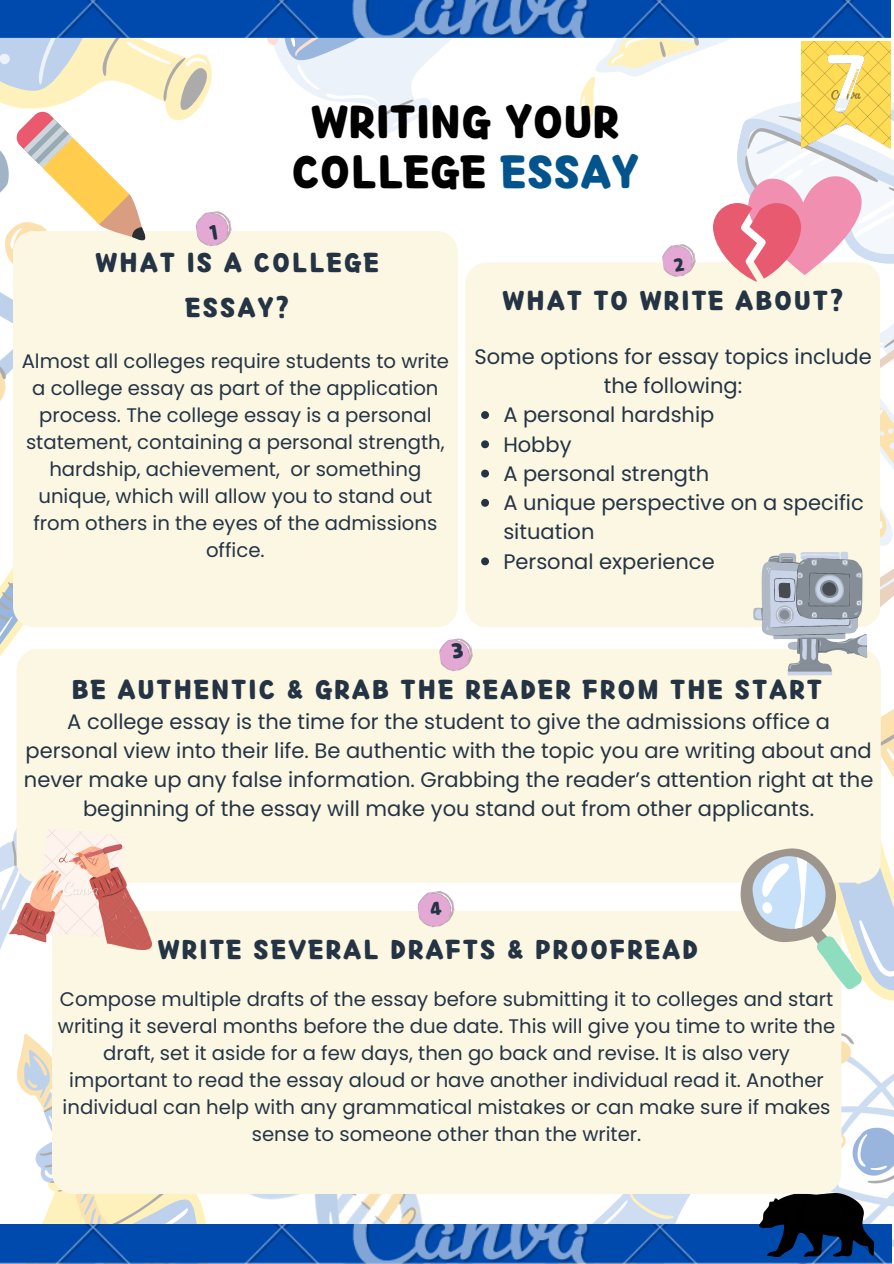
<style>
.page{position:relative;width:894px;height:1264px;background:#fff}
.page>*{position:absolute;margin:0;border:0;box-sizing:border-box;transform-origin:0 0}
.t1{font:48.3px/50.7px "TT Claytoy R";color:#000;text-align:center}
.t2{font:28.5px/45px "TT Claytoy R";letter-spacing:.06em;color:#243444;text-align:center}
.t3{font:21px/29.2px "Poppins";color:#243444;text-align:center}
.t4{font:19.65px/27px "Poppins";color:#243444;text-align:center}
.s1{color:#03548c}
</style>
<div class="page">
<svg style="left:0;top:1100px;width:211px;height:163px"></svg>
<img style="left:211px;top:1193px;width:290px;height:70px">
<img style="left:0;top:292px;width:13px;height:109px">
<img style="left:752px;top:1033px;width:141px;height:230px">
<svg style="left:501px;top:1193px;width:251px;height:70px"></svg>
<svg style="left:0;top:752px;width:52px;height:343px"></svg>
<svg style="left:0;top:568px;width:120px;height:184px"></svg>
<img style="left:0;top:1224px;width:891px;height:38px">
<img style="left:759px;top:1193px;width:114px;height:63px">
<div style="left:465px;top:282px;width:415px;height:345px;background:#fbf7e3"></div>
<svg style="left:481px;top:411px;width:8px;height:8px"></svg>
<svg style="left:481px;top:440px;width:8px;height:8px"></svg>
<svg style="left:481px;top:469px;width:8px;height:8px"></svg>
<svg style="left:481px;top:499px;width:8px;height:8px"></svg>
<svg style="left:481px;top:557px;width:8px;height:8px"></svg>
<div style="left:13px;top:282px;width:444px;height:345px;background:#fbf7e3"></div>
<div style="left:17px;top:648px;width:723px;height:234px;background:#fbf7e3"></div>
<img style="left:437px;top:638px;width:37px;height:34px">
<div style="left:52px;top:911px;width:788px;height:282px;background:#fbf7e3"></div>
<img style="left:415px;top:891px;width:41px;height:37px">
<img style="left:9px;top:829px;width:142px;height:120px">
<svg style="left:740px;top:323px;width:153px;height:690px;background:#ebeadd"></svg>
<svg style="left:0;top:0;width:893px;height:282px"></svg>
<svg style="left:451px;top:642px;width:12px;height:17px"></svg>
<svg style="left:429px;top:900px;width:13px;height:15px"></svg>
<p class="t1" style="left:291px;top:98px;width:349px">WRITING YOUR<br>COLLEGE <span class="s1">ESSAY</span></p>
<h2 class="t2" style="left:95px;top:241px;width:285px">WHAT IS A COLLEGE<br>ESSAY?</h2>
<p class="t4" style="left:22px;top:348px;width:428px">Almost all colleges require students to write a college essay as part of the application process. The college essay is a personal statement, containing a personal strength, hardship, achievement, or something unique, which will allow you to stand out from others in the eyes of the admissions office.</p>
<p class="t2" style="left:502px;top:279px;width:342px">WHAT TO WRITE ABOUT?</p>
<p class="t3" style="left:474px;top:342px;width:398px">Some options for essay topics include the following:</p>
<p class="t3" style="left:503px;top:400px;width:212px">A personal hardship</p>
<p class="t3" style="left:503px;top:429px;width:70px">Hobby</p>
<h1 class="t3" style="left:503px;top:459px;width:207px">A personal strength</h1>
<p class="t3" style="left:503px;top:488px;width:362px;text-align:left">A unique perspective on a specific situation</p>
<p class="t3" style="left:503px;top:546px;width:213px">Personal experience</p>
<p class="t2" style="left:72px;top:667px;width:751px">BE AUTHENTIC &amp; GRAB THE READER FROM THE START</p>
<p class="t3" style="left:24px;top:706px;width:850px">A college essay is the time for the student to give the admissions office a personal view into their life. Be authentic with the topic you are writing about and never make up any false information. Grabbing the reader’s attention right at the beginning of the essay will make you stand out from other applicants.</p>
<p class="t2" style="left:158px;top:928px;width:542px">WRITE SEVERAL DRAFTS &amp; PROOFREAD</p>
<p class="t4" style="left:58px;top:985px;width:778px">Compose multiple drafts of the essay before submitting it to colleges and start writing it several months before the due date. This will give you time to write the draft, set it aside for a few days, then go back and revise. It is also very important to read the essay aloud or have another individual read it. Another individual can help with any grammatical mistakes or can make sure if makes sense to someone other than the writer.</p>
</div>
